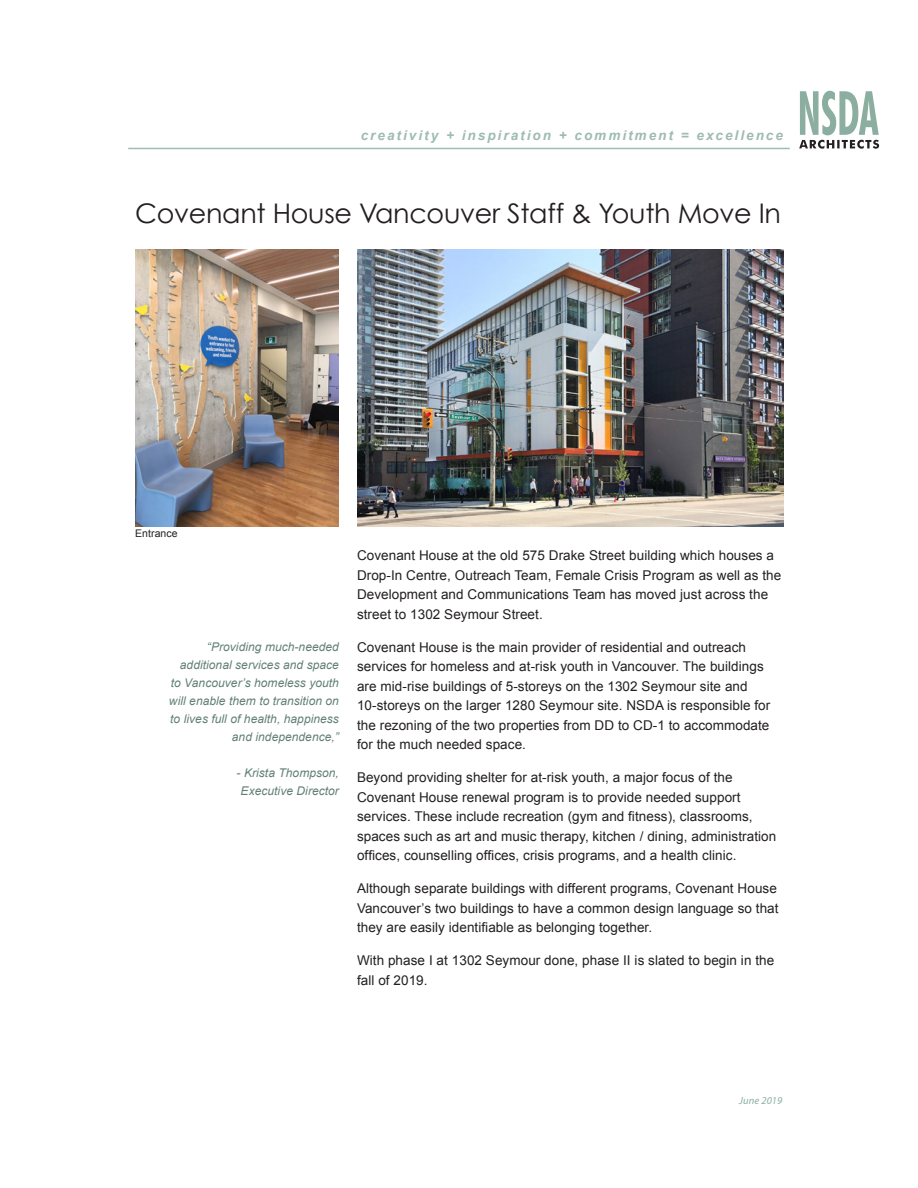
<style>
.page{position:relative;width:918px;height:1188px;background:#fff}
.page>*{position:absolute;margin:0;border:0;box-sizing:border-box;transform-origin:0 0}
.Body_NEWS{font:27px "Century Gothic";letter-spacing:-.01em;color:#231f20}
.Body{font:13.5px/19.5px "Arial";letter-spacing:.005em;color:#231f20}
.t1{font:italic 700 13.5px "Arial";letter-spacing:.15em;color:#9ebcb0}
.t2{font:italic 12px/18px "Arial";letter-spacing:.005em;color:#628077;text-align:right}
.t3{font:italic 10.5px "Myriad Pro";letter-spacing:.01em;color:#8baea1}
.t4{font:10.5px "Arial";letter-spacing:.01em;color:#231f20}
</style>
<div class="page">
<svg style="left:799px;top:91px;width:80px;height:58px"></svg>
<hr style="left:128px;top:148px;width:662px;height:1px;background:#9ebcb0">
<img style="left:357px;top:250px;width:426px;height:276px">
<img style="left:135px;top:250px;width:204px;height:276px">
<p class="t1" style="left:361px;top:127px;width:424px">creativity + inspiration + commitment = excellence</p>
<p class="Body_NEWS" style="left:135px;top:197px;width:648px">Covenant House Vancouver Staff &amp; Youth Move In</p>
<p class="t4" style="left:135px;top:527px;width:44px">Entrance</p>
<p class="t2" style="left:169px;top:638px;width:171px">“Providing much-needed additional services and space to Vancouver’s homeless youth will enable them to transition on to lives full of health, happiness and independence,”</p>
<p class="t2" style="left:237px;top:764px;width:104px;text-align:center">- Krista Thompson,<br>Executive Director</p>
<p class="Body" style="left:357px;top:546px;width:426px">Covenant House at the old 575 Drake Street building which houses a Drop-In Centre, Outreach Team, Female Crisis Program as well as the Development and Communications Team has moved just across the street to 1302 Seymour Street.</p>
<p class="Body" style="left:357px;top:638px;width:415px">Covenant House is the main provider of residential and outreach services for homeless and at-risk youth in Vancouver. The buildings are mid-rise buildings of 5-storeys on the 1302 Seymour site and 10-storeys on the larger 1280 Seymour site. NSDA is responsible for the rezoning of the two properties from DD to CD-1 to accommodate for the much needed space.</p>
<p class="Body" style="left:357px;top:768px;width:421px">Beyond providing shelter for at-risk youth, a major focus of the Covenant House renewal program is to provide needed support services. These include recreation (gym and fitness), classrooms, spaces such as art and music therapy, kitchen / dining, administration offices, counselling offices, crisis programs, and a health clinic.</p>
<p class="Body" style="left:357px;top:879px;width:423px">Although separate buildings with different programs, Covenant House<br>Vancouver’s two buildings to have a common design language so that they are easily identifiable as belonging together.</p>
<p class="Body" style="left:357px;top:951px;width:419px">With phase I at 1302 Seymour done, phase II is slated to begin in the fall of 2019.</p>
<p class="t3" style="left:739px;top:1094px;width:45px">June 2019</p>
</div>
